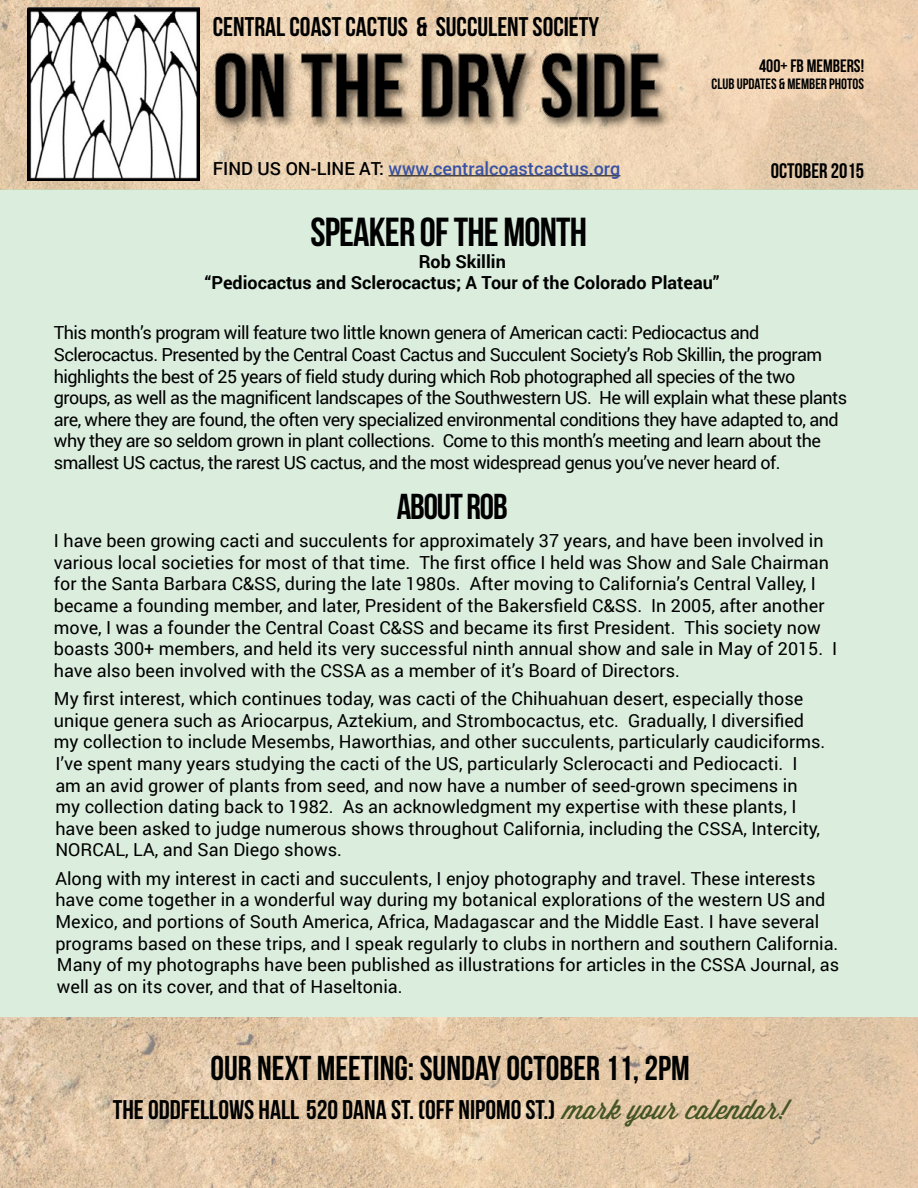
<style>
.page{position:relative;width:918px;height:1188px;background:#fff}
.page>*{position:absolute;margin:0;border:0;box-sizing:border-box;transform-origin:0 0}
.t1{font:40.5px "Bebas Neue";letter-spacing:-.02em;color:#000}
.t2{font:36px "Bebas Neue";letter-spacing:-.03em;color:#000}
.t3{font:34.5px "Bebas Neue";color:#000101}
.t4{font:27px "Bebas Neue";color:#000}
.t5{font:21px "Bebas Neue";color:#000}
.t6{font:18px/21.6px "Roboto";color:#000}
.t7{font:18px/21.6px "Roboto";letter-spacing:-.03em;color:#000}
.t8{font:700 18px/21.6px "Roboto";color:#000;text-align:center}
.t9{font:500 18px "Roboto";color:#3852a4}
.t10{font:18px "Bebas Neue";color:#000}
.t11{font:15px "Bebas Neue";color:#000}
.s1{color:#000}
.s2{font-family:"Wisdom Script AI";color:#445424}
</style>
<div class="page">
<img style="left:0;top:0;width:918px;height:189px">
<div style="left:0;top:189px;width:918px;height:828px;background:#dbeede"></div>
<div style="left:198px;top:33px;width:555px;height:102px;background:#000;opacity:.6"></div>
<hr style="left:389px;top:175px;width:231px;height:1px;background:#000">
<img style="left:27px;top:8px;width:172px;height:172px">
<img style="left:0;top:1017px;width:918px;height:171px">
<h3 class="t4" style="left:213px;top:12px;width:388px">CENTRAL COAST CACTUS &amp; SUCCULENT SOCIETY</h3>
<p class="t9" style="left:213px;top:155px;width:409px"><span class="s1">FIND US ON-LINE AT:</span> www.centralcoastcactus.org</p>
<p class="t10" style="left:759px;top:56px;width:107px">400+ FB MEMBERS!</p>
<p class="t11" style="left:712px;top:75px;width:154px">CLUB UPDATES &amp; MEMBER PHOTOS</p>
<p class="t5" style="left:771px;top:159px;width:95px">OCTOBER 2015</p>
<h1 class="t1" style="left:310px;top:210px;width:278px">SPEAKER OF THE MONTH</h1>
<p class="t8" style="left:205px;top:250px;width:516px">Rob Skillin<br>“Pediocactus and Sclerocactus; A Tour of the Colorado Plateau”</p>
<p class="t7" style="left:54px;top:321px;width:795px">This month’s program will feature two little known genera of American cacti: Pediocactus and Sclerocactus. Presented by the Central Coast Cactus and Succulent Society’s Rob Skillin, the program highlights the best of 25 years of field study during which Rob photographed all species of the two groups, as well as the magnificent landscapes of the Southwestern US. He will explain what these plants are, where they are found, the often very specialized environmental conditions they have adapted to, and why they are so seldom grown in plant collections. Come to this month’s meeting and learn about the smallest US cactus, the rarest US cactus, and the most widespread genus you’ve never heard of.</p>
<h2 class="t2" style="left:397px;top:487px;width:112px">ABOUT ROB</h2>
<p class="t6" style="left:54px;top:529px;width:785px">I have been growing cacti and succulents for approximately 37 years, and have been involved in various local societies for most of that time. The first office I held was Show and Sale Chairman for the Santa Barbara C&amp;SS, during the late 1980s. After moving to California’s Central Valley, I became a founding member, and later, President of the Bakersfield C&amp;SS. In 2005, after another move, I was a founder the Central Coast C&amp;SS and became its first President. This society now boasts 300+ members, and held its very successful ninth annual show and sale in May of 2015. I have also been involved with the CSSA as a member of it’s Board of Directors.</p>
<p class="t6" style="left:54px;top:687px;width:773px">My first interest, which continues today, was cacti of the Chihuahuan desert, especially those unique genera such as Ariocarpus, Aztekium, and Strombocactus, etc. Gradually, I diversified my collection to include Mesembs, Haworthias, and other succulents, particularly caudiciforms.<br>I’ve spent many years studying the cacti of the US, particularly Sclerocacti and Pediocacti. I am an avid grower of plants from seed, and now have a number of seed-grown specimens in my collection dating back to 1982. As an acknowledgment my expertise with these plants, I have been asked to judge numerous shows throughout California, including the CSSA, Intercity, NORCAL, LA, and San Diego shows.</p>
<p class="t6" style="left:55px;top:867px;width:785px">Along with my interest in cacti and succulents, I enjoy photography and travel. These interests have come together in a wonderful way during my botanical explorations of the western US and Mexico, and portions of South America, Africa, Madagascar and the Middle East. I have several programs based on these trips, and I speak regularly to clubs in northern and southern California.<br>Many of my photographs have been published as illustrations for articles in the CSSA Journal, as well as on its cover, and that of Haseltonia.</p>
<h3 class="t3" style="left:210px;top:1049px;width:481px">OUR NEXT MEETING: SUNDAY OCTOBER 11, 2PM</h3>
<h3 class="t4" style="left:113px;top:1095px;width:676px">THE ODDFELLOWS HALL 520 DANA ST. (OFF NIPOMO ST.) <span class="s2">mark your calendar!</span></h3>
</div>
